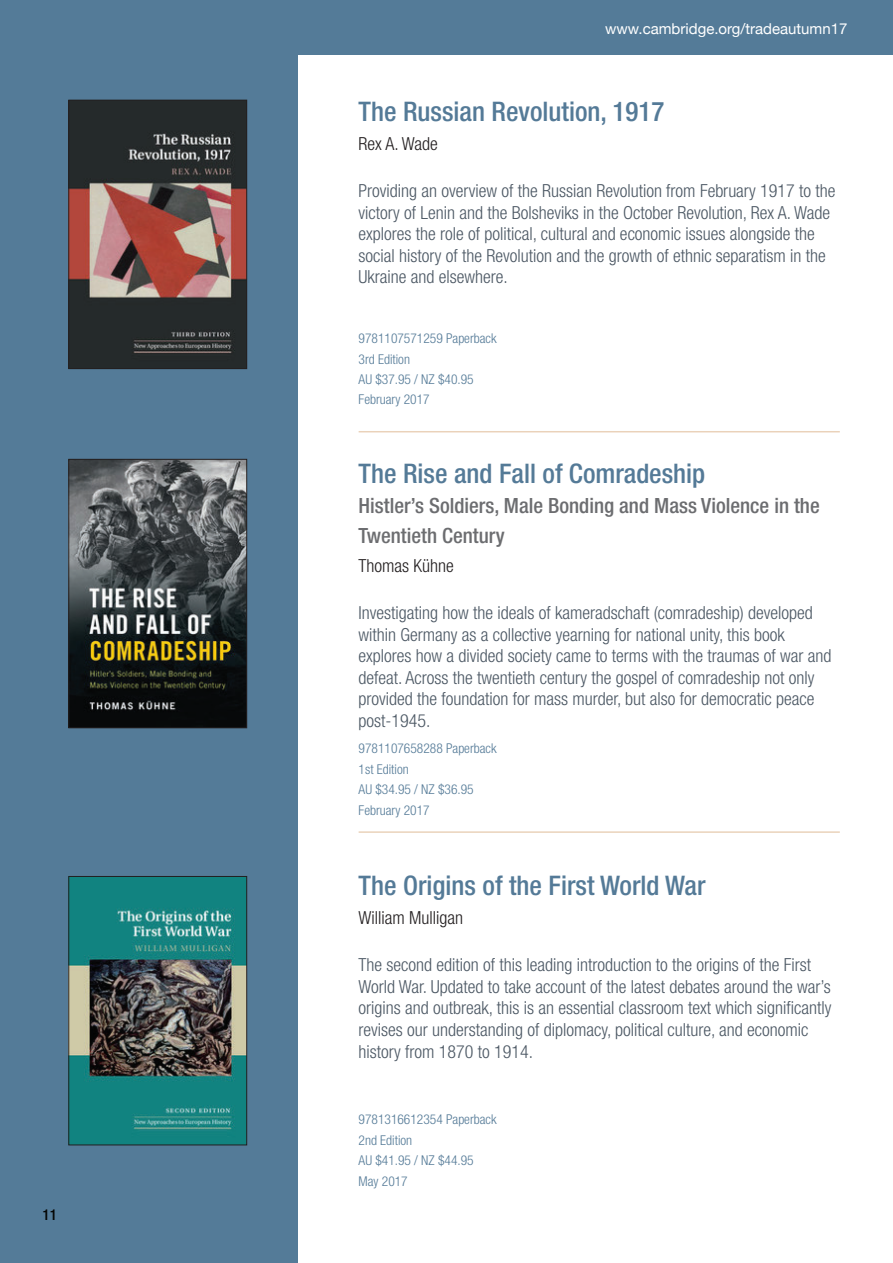
<style>
.page{position:relative;width:893px;height:1263px;background:#fff}
.page>*{position:absolute;margin:0;border:0;box-sizing:border-box;transform-origin:0 0}
.t1{font:500 condensed 27px "Helvetica Neue LT Std";color:#547a97}
.t2{font:500 condensed 21px/30.6px "Helvetica Neue LT Std";color:#6c6d70}
.t3{font:300 condensed 18px/21.6px "Helvetica Neue LT Std";color:#4c5864}
.t4{font:300 condensed 18px "Helvetica Neue LT Std";color:#231f20}
.t5{font:15px "Helvetica Neue";color:#fff}
.t6{font:500 condensed 15px "Helvetica Neue LT Std";color:#040503}
.t7{font:300 condensed 13.5px/20.4px "Helvetica Neue LT Std";color:#547a97}
</style>
<div class="page">
<div style="left:297px;top:0;width:596px;height:54px;background:#547b98"></div>
<div style="left:0;top:0;width:298px;height:1263px;background:#547b98"></div>
<hr style="left:359px;top:431px;width:481px;height:1px;background:#d5a575">
<hr style="left:359px;top:831px;width:481px;height:2px;background:#d5a575">
<img style="left:70px;top:102px;width:175px;height:265px">
<div style="left:68px;top:100px;width:179px;height:269px;border:1px solid #231f20"></div>
<img style="left:70px;top:461px;width:175px;height:265px">
<div style="left:68px;top:459px;width:179px;height:269px;border:1px solid #231f20"></div>
<img style="left:70px;top:878px;width:175px;height:265px">
<div style="left:68px;top:876px;width:179px;height:269px;border:1px solid #231f20"></div>
<p class="t6" style="left:43px;top:1206px;width:16px">11</p>
<p class="t5" style="left:605px;top:18px;width:244px">www.cambridge.org/tradeautumn17</p>
<h1 class="t1" style="left:359px;top:96px;width:307px">The Russian Revolution, 1917</h1>
<p class="t4" style="left:359px;top:133px;width:81px">Rex A. Wade</p>
<p class="t3" style="left:359px;top:180px;width:478px">Providing an overview of the Russian Revolution from February 1917 to the victory of Lenin and the Bolsheviks in the October Revolution, Rex A. Wade explores the role of political, cultural and economic issues alongside the social history of the Revolution and the growth of ethnic separatism in the Ukraine and elsewhere.</p>
<p class="t7" style="left:359px;top:328px;width:139px">9781107571259 Paperback<br>3rd Edition<br>AU $37.95 / NZ $40.95<br>February 2017</p>
<h1 class="t1" style="left:359px;top:457px;width:348px">The Rise and Fall of Comradeship</h1>
<p class="t2" style="left:359px;top:489px;width:463px">Histler’s Soldiers, Male Bonding and Mass Violence in the<br>Twentieth Century</p>
<p class="t4" style="left:359px;top:555px;width:97px">Thomas Kühne</p>
<p class="t3" style="left:359px;top:602px;width:474px">Investigating how the ideals of kameradschaft (comradeship) developed within Germany as a collective yearning for national unity, this book explores how a divided society came to terms with the traumas of war and defeat. Across the twentieth century the gospel of comradeship not only provided the foundation for mass murder, but also for democratic peace post-1945.</p>
<p class="t7" style="left:359px;top:738px;width:139px">9781107658288 Paperback<br>1st Edition<br>AU $34.95 / NZ $36.95<br>February 2017</p>
<h1 class="t1" style="left:359px;top:870px;width:348px">The Origins of the First World War</h1>
<p class="t4" style="left:359px;top:907px;width:106px">William Mulligan</p>
<p class="t3" style="left:359px;top:954px;width:474px">The second edition of this leading introduction to the origins of the First World War. Updated to take account of the latest debates around the war’s origins and outbreak, this is an essential classroom text which significantly revises our understanding of diplomacy, political culture, and economic history from 1870 to 1914.</p>
<p class="t7" style="left:359px;top:1109px;width:139px">9781316612354 Paperback<br>2nd Edition<br>AU $41.95 / NZ $44.95<br>May 2017</p>
</div>
